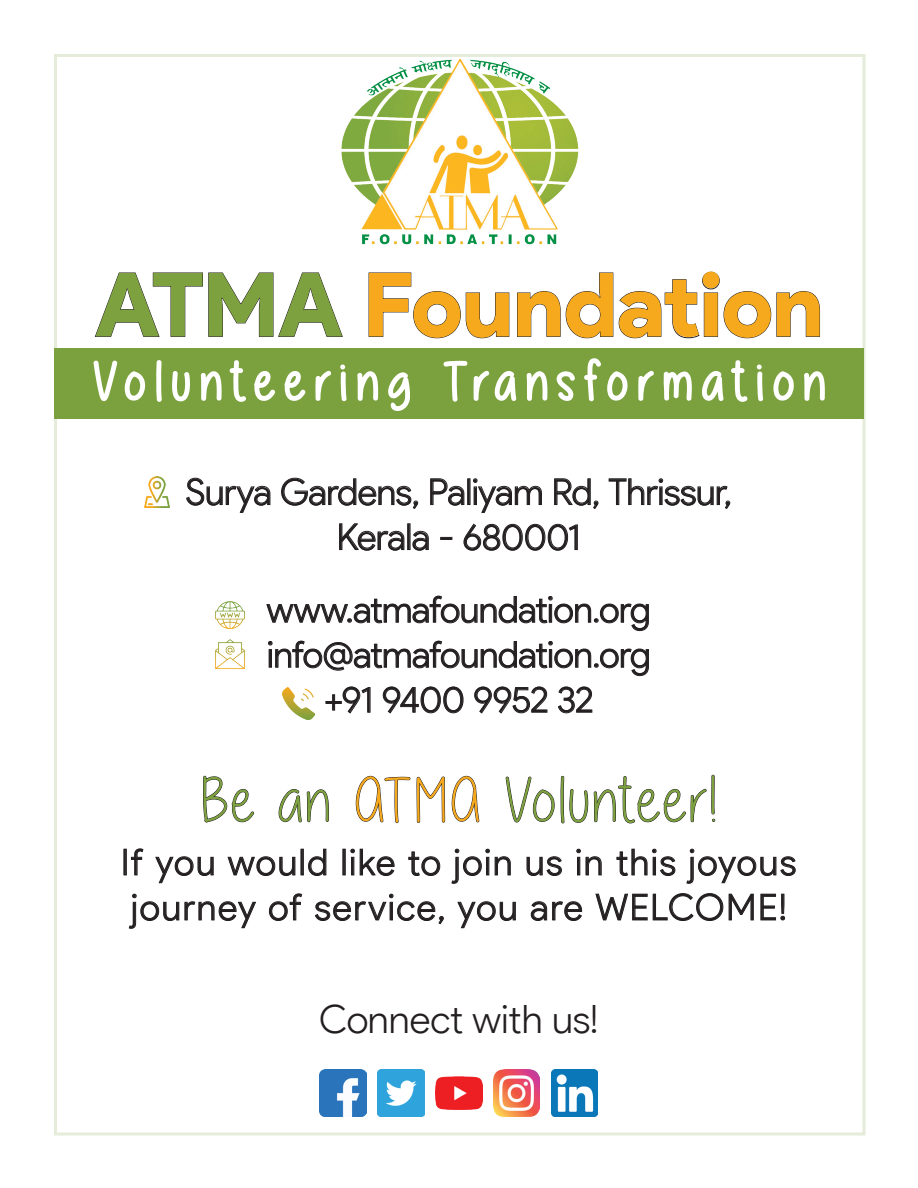
<style>
.page{position:relative;width:918px;height:1188px;background:#fff}
.page>*{position:absolute;margin:0;border:0;box-sizing:border-box;transform-origin:0 0}
.t1{font:900 88.5px "Product Sans";letter-spacing:-.02em;color:#f6a91c}
.t2{font:63px "Alittlesunshine";letter-spacing:.05em;color:#7ca13e}
.t3{font:300 39px "Product Sans";color:#231f20}
.t4{font:300 36px/45px "Product Sans";letter-spacing:-.005em;color:#231f20;text-align:center}
.t5{font:300 36px/45px "Product Sans";letter-spacing:.05em;color:#231f20}
.s1{color:#7ca13e}
.s2{color:#f7a81d}
.s3{color:#f6a91c}
</style>
<div class="page">
<div style="left:54px;top:348px;width:809px;height:71px;background:#7ba13e"></div>
<img style="left:341px;top:58px;width:238px;height:187px">
<svg style="left:203px;top:776px;width:51px;height:47px"></svg>
<svg style="left:278px;top:789px;width:51px;height:34px"></svg>
<svg style="left:355px;top:775px;width:90px;height:48px"></svg>
<svg style="left:451px;top:775px;width:29px;height:48px"></svg>
<svg style="left:505px;top:775px;width:211px;height:49px"></svg>
<svg style="left:131px;top:848px;width:13px;height:28px"></svg>
<svg style="left:155px;top:856px;width:59px;height:27px"></svg>
<svg style="left:227px;top:856px;width:69px;height:20px"></svg>
<svg style="left:308px;top:848px;width:19px;height:28px"></svg>
<svg style="left:350px;top:848px;width:45px;height:28px"></svg>
<svg style="left:408px;top:851px;width:33px;height:25px"></svg>
<svg style="left:451px;top:848px;width:60px;height:36px"></svg>
<svg style="left:526px;top:856px;width:36px;height:20px"></svg>
<svg style="left:576px;top:848px;width:26px;height:28px"></svg>
<svg style="left:616px;top:848px;width:60px;height:28px"></svg>
<svg style="left:686px;top:848px;width:110px;height:36px"></svg>
<svg style="left:129px;top:893px;width:127px;height:36px"></svg>
<svg style="left:269px;top:893px;width:33px;height:28px"></svg>
<svg style="left:315px;top:893px;width:129px;height:31px"></svg>
<svg style="left:457px;top:901px;width:59px;height:27px"></svg>
<svg style="left:531px;top:901px;width:51px;height:20px"></svg>
<svg style="left:595px;top:893px;width:159px;height:28px"></svg>
<svg style="left:760px;top:893px;width:25px;height:28px"></svg>
<svg style="left:266px;top:595px;width:383px;height:36px"></svg>
<svg style="left:268px;top:640px;width:381px;height:36px"></svg>
<svg style="left:325px;top:686px;width:46px;height:28px"></svg>
<svg style="left:383px;top:686px;width:81px;height:28px"></svg>
<svg style="left:474px;top:686px;width:74px;height:28px"></svg>
<svg style="left:558px;top:686px;width:35px;height:28px"></svg>
<svg style="left:93px;top:271px;width:732px;height:280px"></svg>
<img style="left:141px;top:476px;width:32px;height:32px">
<img style="left:215px;top:601px;width:30px;height:28px">
<img style="left:215px;top:639px;width:30px;height:30px">
<img style="left:283px;top:688px;width:31px;height:31px">
<img style="left:320px;top:1070px;width:46px;height:46px">
<img style="left:377px;top:1070px;width:47px;height:46px">
<img style="left:435px;top:1076px;width:47px;height:34px">
<img style="left:493px;top:1070px;width:47px;height:46px">
<img style="left:551px;top:1070px;width:47px;height:46px">
<h1 class="t1" style="left:94px;top:251px;width:731px"><span class="s1">ATMA</span> <span class="s2">F</span>oundation</h1>
<p class="t4" style="left:186px;top:469px;width:547px">Surya Gardens, Paliyam Rd, Thrissur,<br>Kerala - 680001</p>
<p class="t4" style="left:267px;top:587px;width:385px">www.atmafoundation.org info@atmafoundation.org +91 9400 9952 32</p>
<h2 class="t2" style="left:201px;top:767px;width:516px">Be an <span class="s3">ATMA</span> Volunteer!</h2>
<p class="t5" style="left:121px;top:840px;width:676px">If you would like to join us in this joyous journey of service, you are WELCOME!</p>
<p class="t3" style="left:319px;top:996px;width:280px">Connect with us!</p>
</div>
